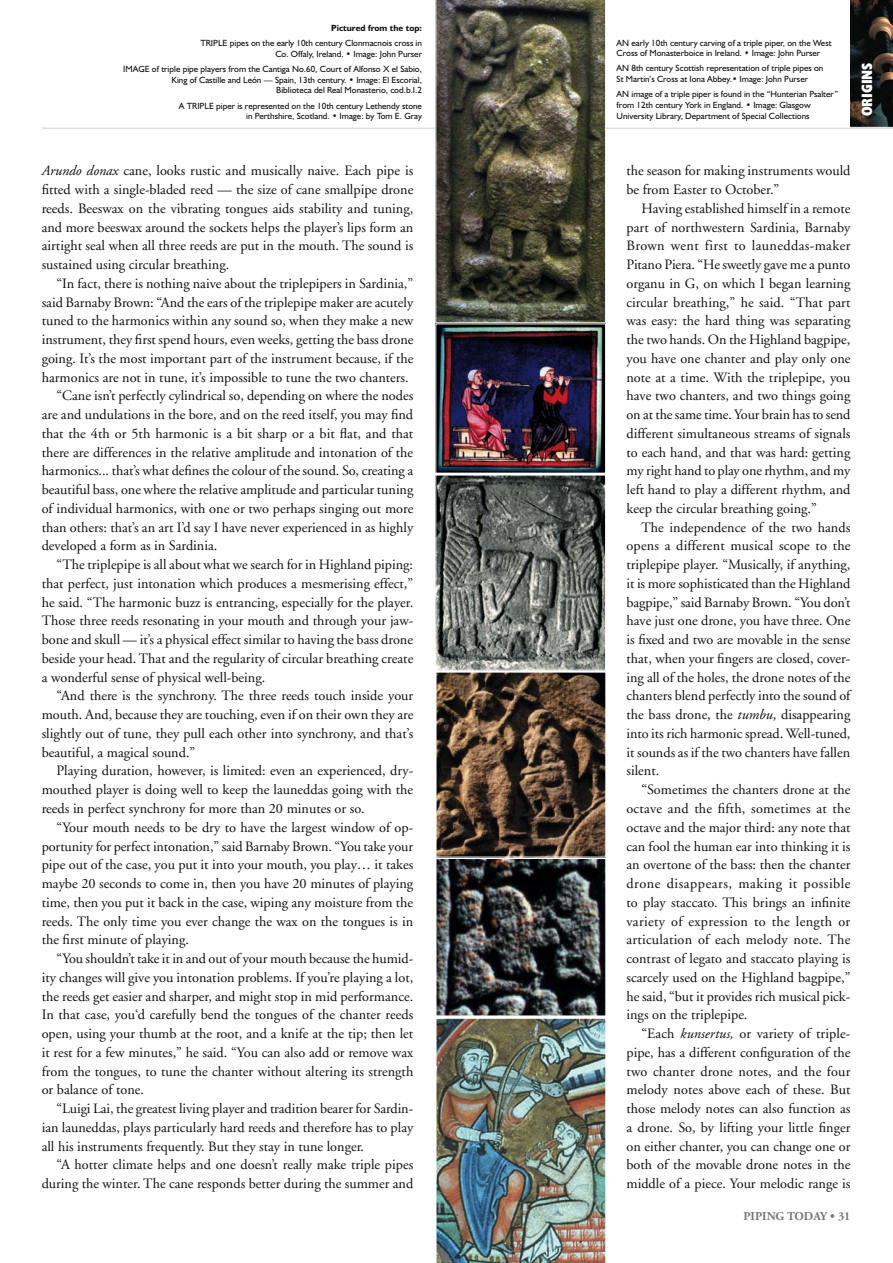
<style>
.page{position:relative;width:893px;height:1263px;background:#fff}
.page>*{position:absolute;margin:0;border:0;box-sizing:border-box;transform-origin:0 0}
.EDITORIAL_-_Theme{font:700 condensed 15px "Humanist 521 BT Xtra";color:#fff}
.EDITORIAL_-_Body_Text{font:14.25px/18.8px "Adobe Garamond";color:#0f0f0f;text-align:justify}
.PAGE_RIGHT-_Folio{font:700 12px "Adobe Garamond";color:#757877}
.PHOTO_-_Caption{font:9px/10.8px "Humanist 521 BT";color:#0f0f0f;text-align:right}
.PHOTO_-_Caption-2{font:700 9px "Humanist 521 BT";color:#0f0f0f}
.s1{font-style:italic}
</style>
<div class="page">
<img style="left:850px;top:0;width:43px;height:127px">
<img style="left:436px;top:1018px;width:170px;height:245px">
<img style="left:437px;top:477px;width:167px;height:191px">
<div style="left:435px;top:475px;width:171px;height:195px;border:1px solid #fff"></div>
<img style="left:436px;top:323px;width:170px;height:148px">
<svg style="left:435px;top:0;width:171px;height:323px;background:#4d4b3c"></svg>
<img style="left:436px;top:674px;width:170px;height:340px">
<div style="left:436px;top:858px;width:170px;height:158px;border:1px solid #fff"></div>
<p class="PHOTO_-_Caption-2" style="left:331px;top:22px;width:92px">Pictured from the top:</p>
<p class="PHOTO_-_Caption" style="left:200px;top:37px;width:223px">TRIPLE pipes on the early 10th century Clonmacnois cross in<br>Co. Offaly, Ireland. • Image: John Purser</p>
<p class="PHOTO_-_Caption" style="left:123px;top:63px;width:300px">IMAGE of triple pipe players from the Cantiga No.60, Court of Alfonso X el Sabio,<br>King of Castille and León — Spain, 13th century. • Image: El Escorial,<br>Biblioteca del Real Monasterio, cod.b.I.2</p>
<p class="PHOTO_-_Caption" style="left:179px;top:100px;width:245px">A TRIPLE piper is represented on the 10th century Lethendy stone in Perthshire, Scotland. • Image: by Tom E. Gray</p>
<p class="EDITORIAL_-_Body_Text" style="left:42px;top:162px;width:373px"><span class="s1">Arundo donax</span> cane, looks rustic and musically naive. Each pipe is fitted with a single-bladed reed — the size of cane smallpipe drone reeds. Beeswax on the vibrating tongues aids stability and tuning, and more beeswax around the sockets helps the player’s lips form an airtight seal when all three reeds are put in the mouth. The sound is sustained using circular breathing.</p>
<p class="EDITORIAL_-_Body_Text" style="left:42px;top:274px;width:373px;text-indent:15px">“In fact, there is nothing naive about the triplepipers in Sardinia,” said Barnaby Brown: “And the ears of the triplepipe maker are acutely tuned to the harmonics within any sound so, when they make a new instrument, they first spend hours, even weeks, getting the bass drone going. It’s the most important part of the instrument because, if the harmonics are not in tune, it’s impossible to tune the two chanters.</p>
<p class="EDITORIAL_-_Body_Text" style="left:42px;top:387px;width:373px;text-indent:15px">“Cane isn’t perfectly cylindrical so, depending on where the nodes are and undulations in the bore, and on the reed itself, you may find that the 4th or 5th harmonic is a bit sharp or a bit flat, and that there are differences in the relative amplitude and intonation of the harmonics... that’s what defines the colour of the sound. So, creating a beautiful bass, one where the relative amplitude and particular tuning of individual harmonics, with one or two perhaps singing out more than others: that’s an art I’d say I have never experienced in as highly developed a form as in Sardinia.</p>
<p class="EDITORIAL_-_Body_Text" style="left:42px;top:556px;width:373px;text-indent:15px">“The triplepipe is all about what we search for in Highland piping: that perfect, just intonation which produces a mesmerising effect,” he said. “The harmonic buzz is entrancing, especially for the player.<br>Those three reeds resonating in your mouth and through your jaw&shy;bone and skull — it’s a physical effect similar to having the bass drone beside your head. That and the regularity of circular breathing create a wonderful sense of physical well-being.</p>
<p class="EDITORIAL_-_Body_Text" style="left:42px;top:687px;width:373px;text-indent:15px">“And there is the synchrony. The three reeds touch inside your mouth. And, because they are touching, even if on their own they are slightly out of tune, they pull each other into synchrony, and that’s beautiful, a magical sound.”</p>
<p class="EDITORIAL_-_Body_Text" style="left:42px;top:762px;width:373px;text-indent:15px">Playing duration, however, is limited: even an experienced, dry&shy;mouthed player is doing well to keep the launeddas going with the reeds in perfect synchrony for more than 20 minutes or so.</p>
<p class="EDITORIAL_-_Body_Text" style="left:42px;top:818px;width:373px;text-indent:15px">“Your mouth needs to be dry to have the largest window of op&shy;portunity for perfect intonation,” said Barnaby Brown. “You take your pipe out of the case, you put it into your mouth, you play… it takes maybe 20 seconds to come in, then you have 20 minutes of playing time, then you put it back in the case, wiping any moisture from the reeds. The only time you ever change the wax on the tongues is in the first minute of playing.</p>
<p class="EDITORIAL_-_Body_Text" style="left:42px;top:949px;width:373px;text-indent:15px">“You shouldn’t take it in and out of your mouth because the humid&shy;ity changes will give you intonation problems. If you’re playing a lot, the reeds get easier and sharper, and might stop in mid performance.<br>In that case, you‘d carefully bend the tongues of the chanter reeds open, using your thumb at the root, and a knife at the tip; then let it rest for a few minutes,” he said. “You can also add or remove wax from the tongues, to tune the chanter without altering its strength or balance of tone.</p>
<p class="EDITORIAL_-_Body_Text" style="left:42px;top:1099px;width:373px;text-indent:15px">“Luigi Lai, the greatest living player and tradition bearer for Sardin&shy;ian launeddas, plays particularly hard reeds and therefore has to play all his instruments frequently. But they stay in tune longer.</p>
<p class="EDITORIAL_-_Body_Text" style="left:42px;top:1156px;width:373px;text-align:right">“A hotter climate helps and one doesn’t really make triple pipes during the winter. The cane responds better during the summer and</p>
<p class="PHOTO_-_Caption" style="left:617px;top:37px;width:217px;text-align:left">AN early 10th century carving of a triple piper, on the West<br>Cross of Monasterboice in Ireland. • Image: John Purser</p>
<p class="PHOTO_-_Caption" style="left:617px;top:63px;width:208px;text-align:left">AN 8th century Scottish representation of triple pipes on<br>St Martin’s Cross at Iona Abbey.• Image: John Purser</p>
<p class="PHOTO_-_Caption" style="left:617px;top:89px;width:223px;text-align:left">AN image of a triple piper is found in the “Hunterian Psalter” from 12th century York in England. • Image: Glasgow<br>University Library, Department of Special Collections</p>
<p class="EDITORIAL_-_Theme" style="left:858px;top:116px;width:56px;rotate:-90deg">ORIGINS</p>
<p class="EDITORIAL_-_Body_Text" style="left:626px;top:162px;width:225px">the season for making instruments would be from Easter to October.”</p>
<p class="EDITORIAL_-_Body_Text" style="left:626px;top:199px;width:225px;text-indent:15px">Having established himself in a remote part of northwestern Sardinia, Barnaby Brown went first to launeddas-maker Pitano Piera. “He sweetly gave me a punto organu in G, on which I began learning circular breathing,” he said. “That part was easy: the hard thing was separating the two hands. On the Highland bagpipe, you have one chanter and play only one note at a time. With the triplepipe, you have two chanters, and two things going on at the same time. Your brain has to send different simultaneous streams of signals to each hand, and that was hard: getting my right hand to play one rhythm, and my left hand to play a different rhythm, and keep the circular breathing going.”</p>
<p class="EDITORIAL_-_Body_Text" style="left:626px;top:518px;width:226px;text-indent:15px">The independence of the two hands opens a different musical scope to the triplepipe player. “Musically, if anything, it is more sophisticated than the Highland bagpipe,” said Barnaby Brown. “You don’t have just one drone, you have three. One is fixed and two are movable in the sense that, when your fingers are closed, cover&shy;ing all of the holes, the drone notes of the chanters blend perfectly into the sound of the bass drone, the <span class="s1">tumbu</span>, disappearing into its rich harmonic spread. Well-tuned, it sounds as if the two chanters have fallen silent.</p>
<p class="EDITORIAL_-_Body_Text" style="left:626px;top:781px;width:225px;text-indent:15px">“Sometimes the chanters drone at the octave and the fifth, sometimes at the octave and the major third: any note that can fool the human ear into thinking it is an overtone of the bass: then the chanter drone disappears, making it possible to play staccato. This brings an infinite variety of expression to the length or articulation of each melody note. The contrast of legato and staccato playing is scarcely used on the Highland bagpipe,” he said, “but it provides rich musical pick&shy;ings on the triplepipe.</p>
<p class="EDITORIAL_-_Body_Text" style="left:626px;top:1024px;width:226px;text-indent:15px">“Each <span class="s1">kunsertus,</span> or variety of triple&shy;pipe, has a different configuration of the two chanter drone notes, and the four melody notes above each of these. But those melody notes can also function as a drone. So, by lifting your little finger on either chanter, you can change one or both of the movable drone notes in the middle of a piece. Your melodic range is</p>
<p class="PAGE_RIGHT-_Folio" style="left:743px;top:1209px;width:109px">PIPING TODAY • 31</p>
</div>
